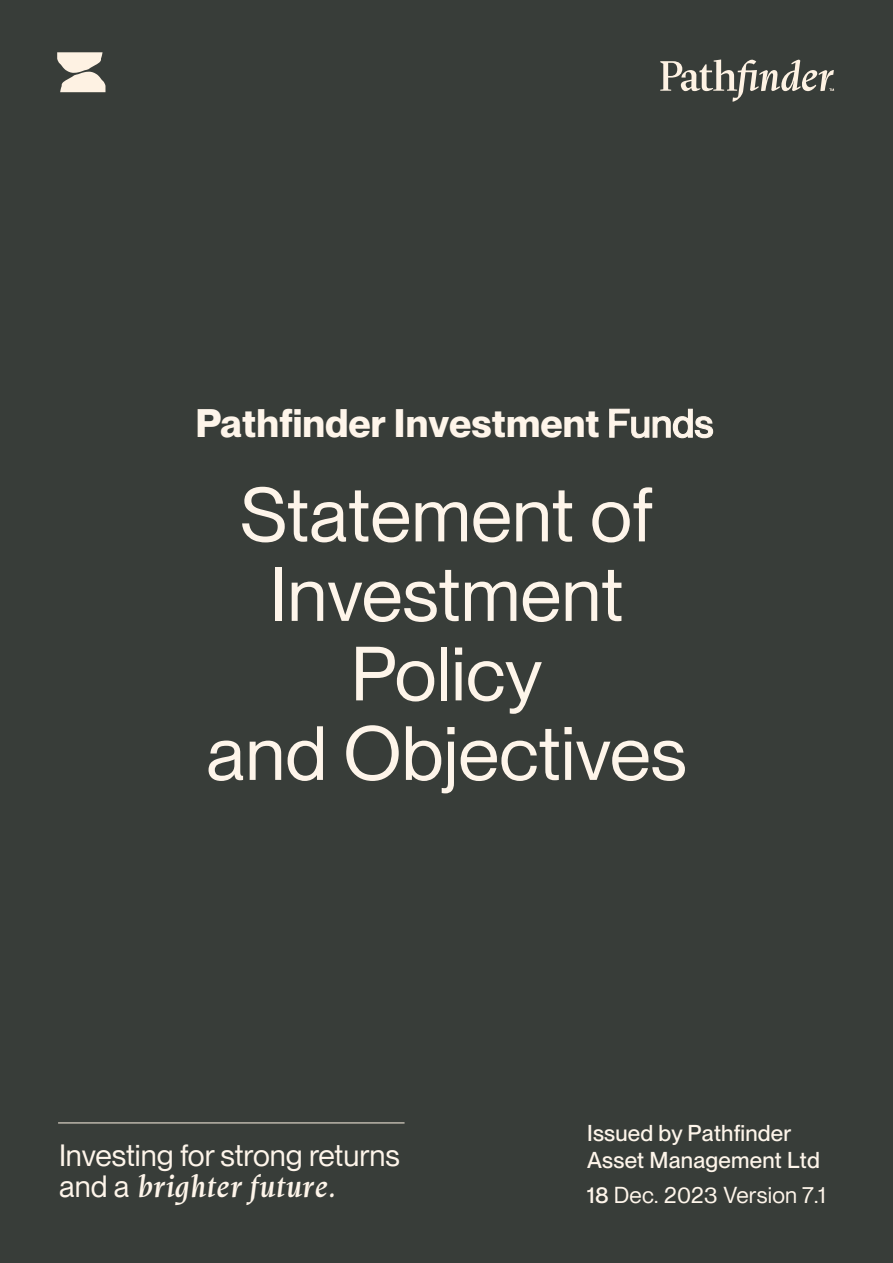
<style>
.page{position:relative;width:893px;height:1263px;background:#383d39}
.page>*{position:absolute;margin:0;border:0;box-sizing:border-box;transform-origin:0 0}
.t1{font:75px/79.5px "PP Neue Montreal";color:#fef5ea;text-align:center}
.t2{font:700 39px "PP Neue Montreal";color:#fef5ea}
.t3{font:30px/31.5px "PP Neue Montreal";color:#fef5ea}
.t4{font:500 22.5px/27px "PP Neue Montreal";letter-spacing:.01em;color:#fef5ea}
.t5{font:22.5px "PP Neue Montreal";letter-spacing:.01em;color:#fef5ea}
.s1{font-weight:500}
.s2{font-family:"Leitura Italic 3"}
.s3{font-style:inherit}
</style>
<div class="page">
<svg style="left:57px;top:52px;width:48px;height:40px"></svg>
<svg style="left:660px;top:60px;width:174px;height:42px"></svg>
<hr style="left:58px;top:1122px;width:347px;height:1px;background:#fef2e3">
<p class="t2" style="left:195px;top:401px;width:520px">Pathfinder Investment <span class="s1">Funds</span></p>
<p class="t1" style="left:206px;top:475px;width:482px">Statement of<br>Investment<br>Policy<br>and Objectives</p>
<p class="t3" style="left:59px;top:1139px;width:342px">Investing for strong returns and a <span class="s2">brighter future.</span></p>
<p class="t4" style="left:587px;top:1119px;width:234px">Issued by Pathfinder<br>Asset Management Ltd</p>
<p class="t5" style="left:587px;top:1182px;width:240px"><span class="s1">18</span> <span class="s3">Dec.</span> 2023 Version 7<span class="s3">.1</span></p>
</div>
